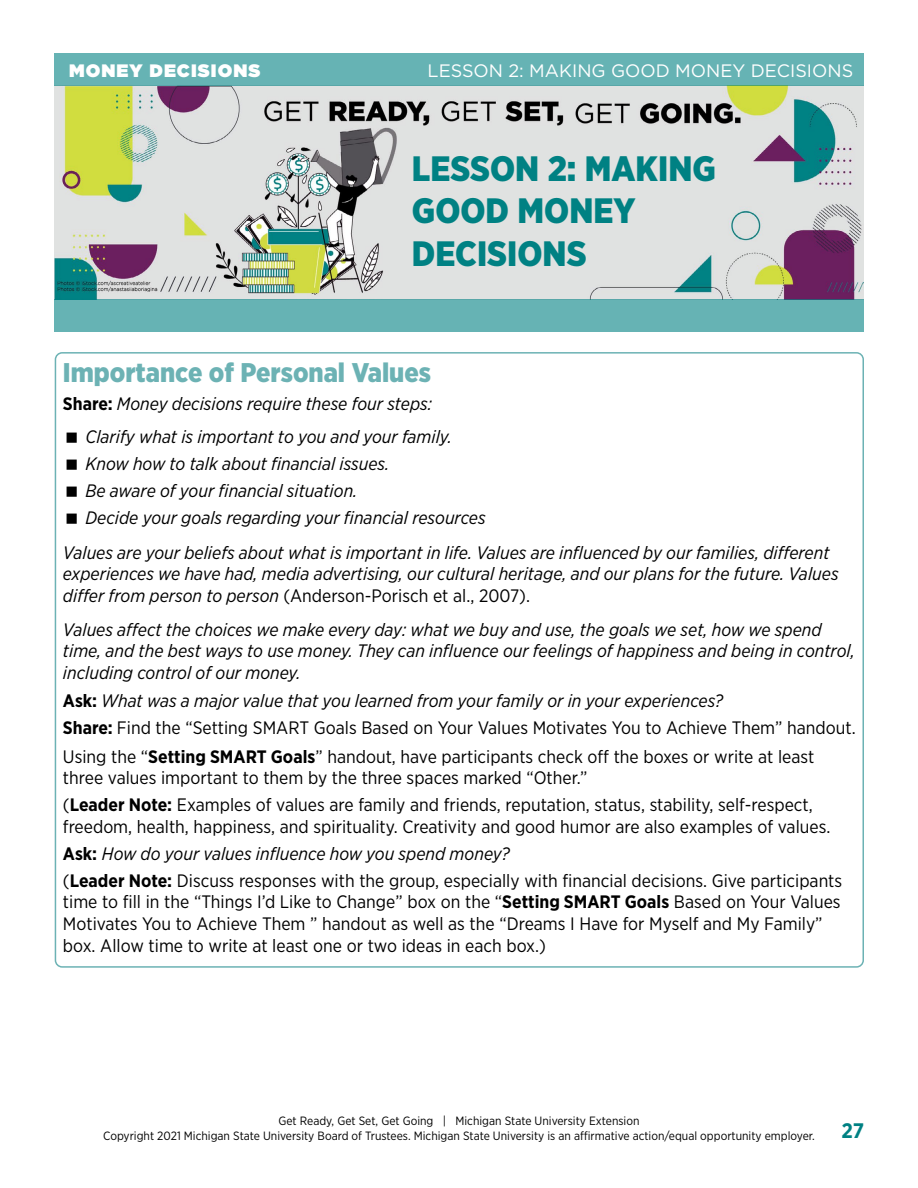
<style>
.page{position:relative;width:918px;height:1188px;background:#fff}
.page>*{position:absolute;margin:0;border:0;box-sizing:border-box;transform-origin:0 0}
.t1{font:900 35.25px/42.3px "Gotham Narrow";color:#008183}
.Subhead1{font:900 27px "Gotham Narrow";color:#6cb2b4}
.t2{font:700 21px "Gotham Narrow";color:#008183}
.Bullet__para_space_a{font:18px/21.6px "Gotham Narrow";color:#000}
.Bullet__para_space_a-2{font:italic 18px/21.6px "Gotham Narrow";color:#000}
.t3{font:18px "Gotham";color:#fff}
.t4{font:900 18px "Gotham";letter-spacing:.06em;color:#fff}
.t5{font:12px/14.4px "Gotham Narrow";color:#000;text-align:center}
.s1{font-weight:700;font-style:normal}
.s2{font-style:normal}
.s3{font-weight:700}
.s4{font-style:italic}
</style>
<div class="page">
<img style="left:54px;top:86px;width:809px;height:214px">
<div style="left:55px;top:300px;width:809px;height:32px;background:#66b3b4"></div>
<div style="left:55px;top:53px;width:809px;height:33px;background:#66b3b4"></div>
<p class="t4" style="left:69px;top:57px;width:193px">MONEY DECISIONS</p>
<p class="t3" style="left:428px;top:59px;width:427px">LESSON 2: MAKING GOOD MONEY DECISIONS</p>
<p class="t1" style="left:412px;top:147px;width:305px">LESSON 2: MAKING<br>GOOD MONEY</p>
<p class="t1" style="left:412px;top:232px;width:176px">DECISIONS</p>
<h2 class="Subhead1" style="left:63px;top:355px;width:370px">Importance of Personal Values</h2>
<p class="Bullet__para_space_a-2" style="left:63px;top:393px;width:371px"><span class="s1">Share:</span> Money decisions require these four steps:</p>
<p class="Bullet__para_space_a-2" style="left:85px;top:425px;width:368px">Clarify what is important to you and your family.</p>
<p class="Bullet__para_space_a-2" style="left:85px;top:452px;width:305px">Know how to talk about financial issues.</p>
<p class="Bullet__para_space_a-2" style="left:85px;top:479px;width:274px">Be aware of your financial situation.</p>
<p class="Bullet__para_space_a-2" style="left:85px;top:506px;width:402px">Decide your goals regarding your financial resources</p>
<p class="Bullet__para_space_a-2" style="left:63px;top:541px;width:777px">Values are your beliefs about what is important in life. Values are influenced by our families, different experiences we have had, media advertising, our cultural heritage, and our plans for the future. Values differ from person to person <span class="s2">(Anderson-Porisch et al., 2007).</span></p>
<p class="Bullet__para_space_a-2" style="left:63px;top:618px;width:793px">Values affect the choices we make every day: what we buy and use, the goals we set, how we spend time, and the best ways to use money. They can influence our feelings of happiness and being in control, including control of our money.</p>
<p class="Bullet__para_space_a" style="left:63px;top:687px;width:794px;line-height:27px"><span class="s3">Ask:</span> <span class="s4">What was a major value that you learned from your family or in your experiences?<br></span><span class="s3">Share:</span> Find the “Setting SMART Goals Based on Your Values Motivates You to Achieve Them” handout.</p>
<p class="Bullet__para_space_a" style="left:63px;top:745px;width:753px">Using the “<span class="s3">Setting SMART Goals</span>” handout, have participants check off the boxes or write at least three values important to them by the three spaces marked “Other.”</p>
<p class="Bullet__para_space_a" style="left:63px;top:794px;width:769px">(<span class="s3">Leader Note:</span> Examples of values are family and friends, reputation, status, stability, self-respect, freedom, health, happiness, and spirituality. Creativity and good humor are also examples of values.</p>
<p class="Bullet__para_space_a" style="left:63px;top:840px;width:781px;line-height:27px"><span class="s3">Ask:</span> <span class="s4">How do your values influence how you spend money?<br></span>(<span class="s3">Leader Note:</span> Discuss responses with the group, especially with financial decisions. Give participants</p>
<p class="Bullet__para_space_a" style="left:63px;top:891px;width:779px">time to fill in the “Things I’d Like to Change” box on the “<span class="s3">Setting SMART Goals</span> Based on Your Values<br>Motivates You to Achieve Them ” handout as well as the “Dreams I Have for Myself and My Family” box. Allow time to write at least one or two ideas in each box.)</p>
<p class="t5" style="left:103px;top:1114px;width:713px">Get Ready, Get Set, Get Going | Michigan State University Extension<br>Copyright 2021 Michigan State University Board of Trustees. Michigan State University is an affirmative action/equal opportunity employer.</p>
<p class="t2" style="left:841px;top:1117px;width:24px">27</p>
</div>
